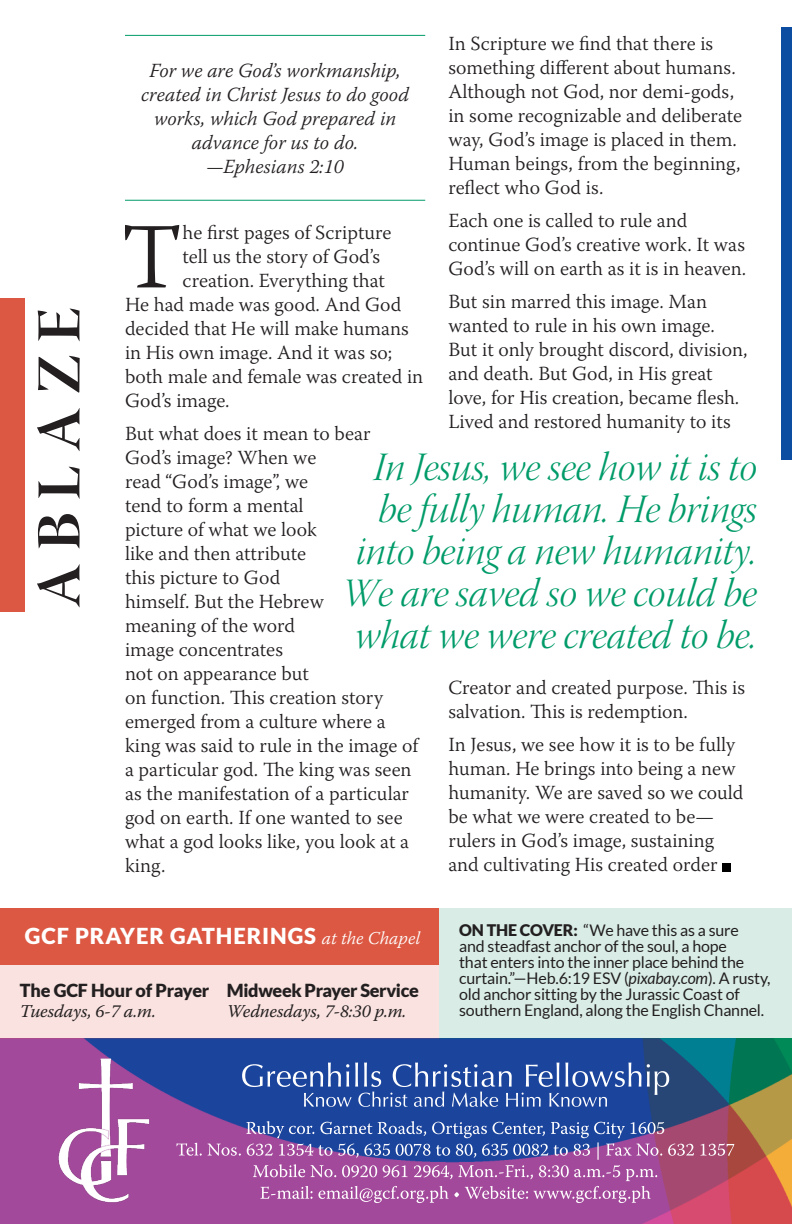
<style>
.page{position:relative;width:792px;height:1224px;background:#fff}
.page>*{position:absolute;margin:0;border:0;box-sizing:border-box;transform-origin:0 0}
.t1{font:300 92.8px "Warnock Pro";color:#231f20}
.t2{font:62px "Warnock Pro Bold Disp";letter-spacing:.215em;color:#231f20}
.t3{font:40px/42px "Warnock Pro Light It Disp";color:#009b69;text-align:right}
.t4{font:900 22px "Lato";letter-spacing:.04em;color:#fff}
.t5{font:300 20px/24px "Warnock Pro";color:#231f20}
.t6{font:italic 300 20px/24px "Warnock Pro";color:#231f20;text-align:center}
.t7{font:900 18px "Lato";letter-spacing:-.02em;color:#231f20}
.t8{font:italic 18px "Warnock Pro";letter-spacing:-.01em;color:#231f20}
.t9{font:16px/16px "Lato";letter-spacing:-.01em;color:#231f20}
.s1{font-family:"Warnock Pro";font-weight:300;font-style:italic;font-size:18px}
.s2{font-weight:900}
.s3{font-style:italic}
</style>
<div class="page">
<div style="left:0;top:298px;width:24px;height:314px;background:#dc5842"></div>
<div style="left:782px;top:27px;width:10px;height:432px;background:#0d4da1"></div>
<img style="left:0;top:1039px;width:792px;height:185px">
<img style="left:40px;top:1049px;width:123px;height:167px">
<svg style="left:242px;top:1062px;width:427px;height:45px;background:#4062ab"></svg>
<svg style="left:177px;top:1121px;width:557px;height:82px;background:#8e5ca0"></svg>
<div style="left:439px;top:908px;width:353px;height:131px;background:#d9ede6"></div>
<div style="left:0;top:952px;width:439px;height:87px;background:#f9e2df"></div>
<div style="left:0;top:908px;width:439px;height:57px;background:#dc5842"></div>
<hr style="left:125px;top:35px;width:300px;height:1px;background:#009b69">
<hr style="left:125px;top:200px;width:300px;height:1px;background:#009b69">
<div style="left:722px;top:863px;width:8px;height:8px;background:#000"></div>
<p class="t2" style="left:22px;top:608px;width:302px;rotate:-90deg">ABLAZE</p>
<p class="t5" style="left:448px;top:31px;width:295px">In Scripture we find that there is something different about humans.<br>Although not God, nor demi-gods, in some recognizable and deliberate way, God’s image is placed in them.<br>Human beings, from the beginning, reflect who God is.</p>
<p class="t5" style="left:448px;top:208px;width:299px">Each one is called to rule and continue God’s creative work. It was<br>God’s will on earth as it is in heaven.</p>
<p class="t5" style="left:448px;top:289px;width:301px">But sin marred this image. Man wanted to rule in his own image.<br>But it only brought discord, division, and death. But God, in His great love, for His creation, became flesh.<br>Lived and restored humanity to its</p>
<p class="t6" style="left:141px;top:58px;width:269px">For we are God’s workmanship, created in Christ Jesus to do good works, which God prepared in advance for us to do. —Ephesians 2:10</p>
<p class="t1" style="left:121px;top:201px;width:63px">T</p>
<p class="t5" style="left:183px;top:220px;width:210px">he first pages of Scripture</p>
<p class="t5" style="left:183px;top:244px;width:199px">tell us the story of God’s</p>
<p class="t5" style="left:183px;top:268px;width:204px">creation. Everything that</p>
<p class="t5" style="left:125px;top:292px;width:278px">He had made was good. And God</p>
<p class="t5" style="left:125px;top:316px;width:285px">decided that He will make humans</p>
<p class="t5" style="left:125px;top:340px;width:269px">in His own image. And it was so;</p>
<p class="t5" style="left:125px;top:364px;width:300px">both male and female was created in</p>
<p class="t5" style="left:125px;top:388px;width:106px">God’s image.</p>
<p class="t5" style="left:125px;top:421px;width:295px">But what does it mean to bear<br>God’s image? When we<br>read “God’s image”, we<br>tend to form a mental<br>picture of what we look<br>like and then attribute<br>this picture to God<br>himself. But the Hebrew<br>meaning of the word<br>image concentrates<br>not on appearance but<br>on function. This creation story emerged from a culture where a king was said to rule in the image of a particular god. The king was seen as the manifestation of a particular god on earth. If one wanted to see what a god looks like, you look at a king.</p>
<p class="t3" style="left:341px;top:450px;width:417px">In Jesus, we see how it is to be fully human. He brings into being a new humanity.<br>We are saved so we could be what we were created to be.</p>
<p class="t5" style="left:448px;top:676px;width:298px">Creator and created purpose. This is salvation. This is redemption.</p>
<p class="t5" style="left:448px;top:733px;width:297px">In Jesus, we see how it is to be fully human. He brings into being a new humanity. We are saved so we could be what we were created to be— rulers in God’s image, sustaining and cultivating His created order</p>
<p class="t4" style="left:25px;top:923px;width:397px">GCF PRAYER GATHERINGS <span class="s1">at the Chapel</span></p>
<p class="t7" style="left:20px;top:979px;width:191px">The GCF Hour of Prayer</p>
<p class="t8" style="left:20px;top:1000px;width:138px">Tuesdays, 6-7 a.m.</p>
<p class="t7" style="left:227px;top:979px;width:193px">Midweek Prayer Service</p>
<p class="t8" style="left:227px;top:1000px;width:181px">Wednesdays, 7-8:30 p.m.</p>
<p class="t9" style="left:459px;top:922px;width:313px"><span class="s2">ON THE COVER:</span> “We have this as a sure<br>and steadfast anchor of the soul, a hope<br>that enters into the inner place behind the curtain.”—Heb.6:19 ESV (<span class="s3">pixabay.com</span>). A rusty, old anchor sitting by the Jurassic Coast of southern England, along the English Channel.</p>
</div>
